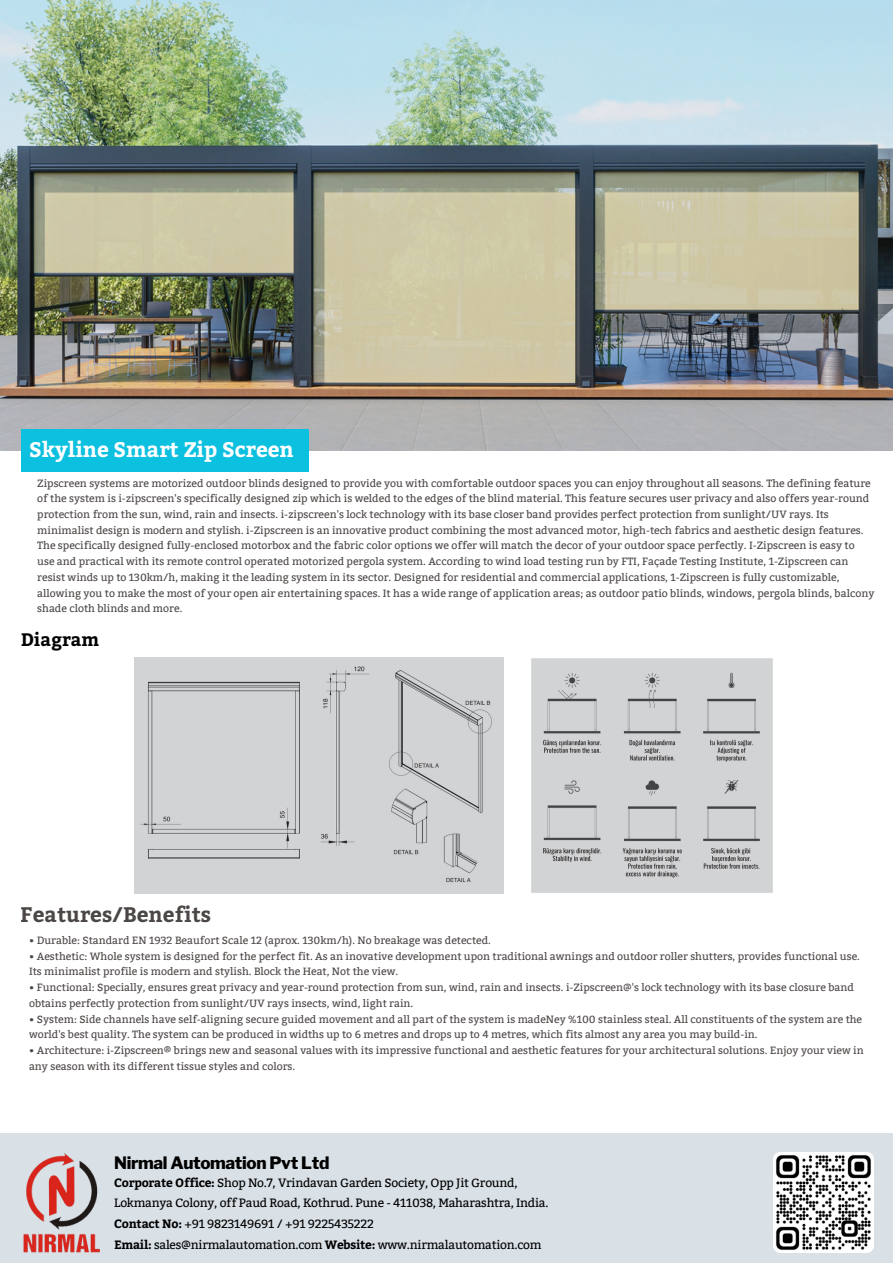
<style>
.page{position:relative;width:893px;height:1264px;background:#fff}
.page>*{position:absolute;margin:0;border:0;box-sizing:border-box;transform-origin:0 0}
.t1{font:700 21px "Bitter";color:#fff}
.t2{font:700 21px "Bitter";color:#1f1917}
.t3{font:700 18px "Bitter";color:#000}
.t4{font:800 16.95px "Libre Franklin";letter-spacing:-.02em;color:#000}
.t5{font:12px "Bitter";letter-spacing:-.02em;color:#000}
.t6{font:10.5px/15.8px "Bitter";color:#1f1917}
.s1{font-weight:700}
</style>
<div class="page">
<div style="left:0;top:1133px;width:892px;height:129px;background:#dae1e6"></div>
<img style="left:23px;top:1153px;width:77px;height:99px">
<img style="left:773px;top:1152px;width:100px;height:100px">
<img style="left:0;top:0;width:892px;height:451px">
<div style="left:21px;top:429px;width:287px;height:43px;background:#0cc0df"></div>
<img style="left:531px;top:658px;width:242px;height:235px">
<img style="left:135px;top:657px;width:369px;height:237px">
<p class="t1" style="left:29px;top:434px;width:266px">Skyline Smart Zip Screen</p>
<p class="t6" style="left:37px;top:475px;width:838px">Zipscreen systems are motorized outdoor blinds designed to provide you with comfortable outdoor spaces you can enjoy throughout all seasons. The defining feature of the system is i-zipscreen's specifically designed zip which is welded to the edges of the blind material. This feature secures user privacy and also offers year-round protection from the sun, wind, rain and insects. i-zipscreen's lock technology with its base closer band provides perfect protection from sunlight/UV rays. Its minimalist design is modern and stylish. i-Zipscreen is an innovative product combining the most advanced motor, high-tech fabrics and aesthetic design features.<br>The specifically designed fully-enclosed motorbox and the fabric color options we offer will match the decor of your outdoor space perfectly. I-Zipscreen is easy to use and practical with its remote control operated motorized pergola system. According to wind load testing run by FTI, Façade Testing Institute, 1-Zipscreen can resist winds up to 130km/h, making it the leading system in its sector. Designed for residential and commercial applications, 1-Zipscreen is fully customizable, allowing you to make the most of your open air entertaining spaces. It has a wide range of application areas; as outdoor patio blinds, windows, pergola blinds, balcony shade cloth blinds and more.</p>
<p class="t3" style="left:21px;top:626px;width:80px">Diagram</p>
<h1 class="t2" style="left:21px;top:899px;width:192px">Features/Benefits</h1>
<p class="t6" style="left:29px;top:932px;width:463px">• Durable: Standard EN 1932 Beaufort Scale 12 (aprox. 130km/h). No breakage was detected.</p>
<p class="t6" style="left:29px;top:948px;width:832px">• Aesthetic: Whole system is designed for the perfect fit. As an inovative development upon traditional awnings and outdoor roller shutters, provides functional use.<br>Its minimalist profile is modern and stylish. Block the Heat, Not the view.</p>
<p class="t6" style="left:29px;top:979px;width:826px">• Functional: Specially, ensures great privacy and year-round protection from sun, wind, rain and insects. i-Zipscreen@'s lock technology with its base closure band obtains perfectly protection from sunlight/UV rays insects, wind, light rain.</p>
<p class="t6" style="left:29px;top:1011px;width:834px">• System: Side channels have self-aligning secure guided movement and all part of the system is madeNey %100 stainless steal. All constituents of the system are the world's best quality. The system can be produced in widths up to 6 metres and drops up to 4 metres, which fits almost any area you may build-in.</p>
<p class="t6" style="left:29px;top:1042px;width:836px">• Architecture: i-Zipscreen® brings new and seasonal values with its impressive functional and aesthetic features for your architectural solutions. Enjoy your view in any season with its different tissue styles and colors.</p>
<p class="t4" style="left:114px;top:1152px;width:217px">Nirmal Automation Pvt Ltd</p>
<p class="t5" style="left:114px;top:1175px;width:405px"><span class="s1">Corporate Office:</span> Shop No.7, Vrindavan Garden Society, Opp Jit Ground,</p>
<p class="t5" style="left:114px;top:1195px;width:436px">Lokmanya Colony, off Paud Road, Kothrud. Pune - 411038, Maharashtra, India.</p>
<p class="t5" style="left:114px;top:1216px;width:261px"><span class="s1">Contact No:</span> +91 9823149691 / +91 9225435222</p>
<p class="t5" style="left:114px;top:1237px;width:429px"><span class="s1">Email:</span> sales@nirmalautomation.com <span class="s1">Website:</span> www.nirmalautomation.com</p>
</div>
